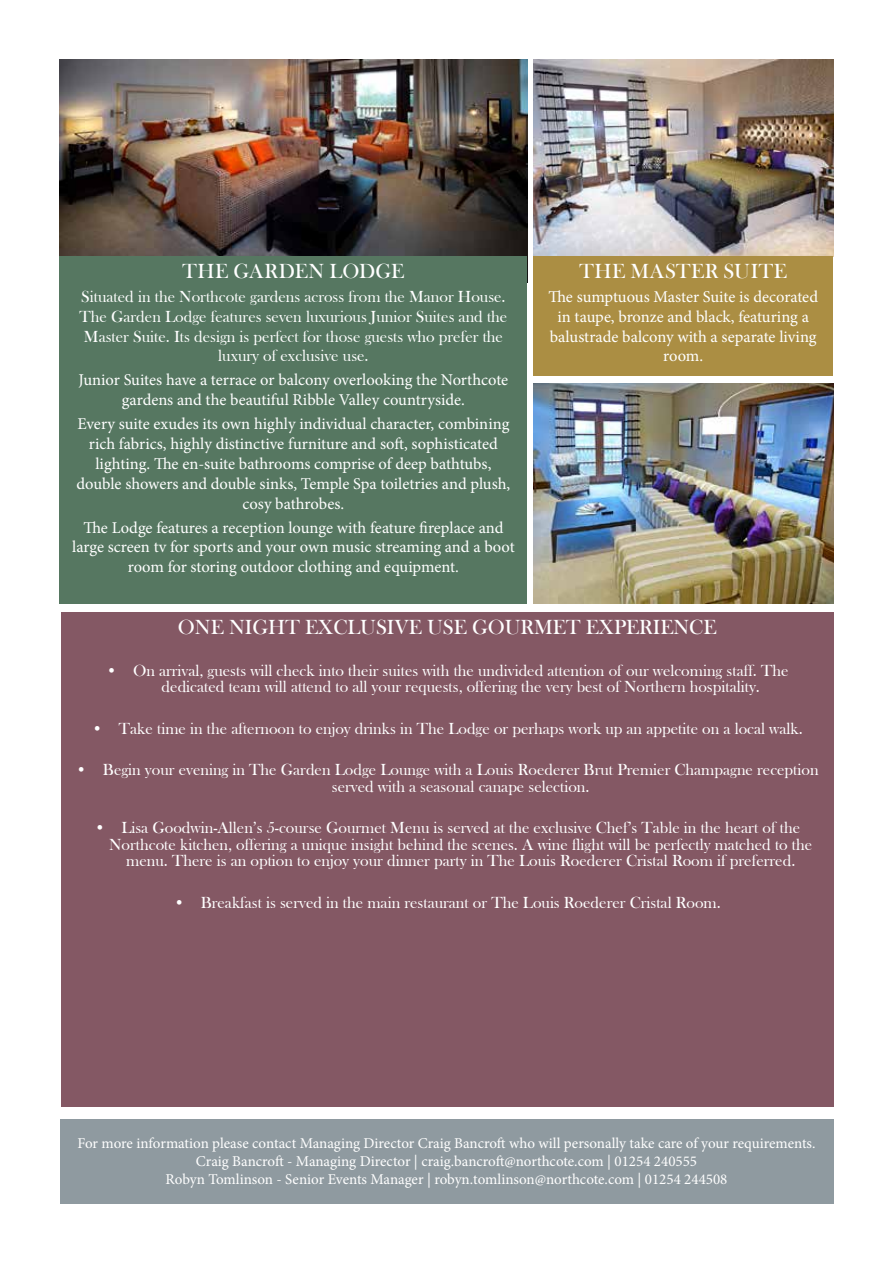
<style>
.page{position:relative;width:893px;height:1263px;background:#fff}
.page>*{position:absolute;margin:0;border:0;box-sizing:border-box;transform-origin:0 0}
.t1{font:21px "Bask Old Face";color:#fff}
.t2{font:21px "Bask Old Face";letter-spacing:.025em;color:#fff}
.t3{font:16.5px/19.8px "Bask Old Face";color:#fff}
.t4{font:16.5px/19.8px "Minion Pro";color:#fff;text-align:center}
.t5{font:15px/18px "Minion Pro";color:#fff;text-align:center}
</style>
<div class="page">
<img style="left:60px;top:60px;width:467px;height:196px">
<div style="left:61px;top:612px;width:772px;height:495px;background:#845864"></div>
<div style="left:60px;top:256px;width:467px;height:348px;background:#567761"></div>
<img style="left:534px;top:60px;width:299px;height:196px">
<div style="left:60px;top:1119px;width:773px;height:84px;background:#8f9aa0"></div>
<div style="left:533px;top:256px;width:300px;height:119px;background:#ab8e43"></div>
<img style="left:534px;top:383px;width:299px;height:221px">
<p class="t1" style="left:183px;top:259px;width:223px">THE GARDEN LODGE</p>
<p class="t3" style="left:80px;top:287px;width:429px;text-align:center">Situated in the Northcote gardens across from the Manor House.<br>The Garden Lodge features seven luxurious Junior Suites and the Master Suite. Its design is perfect for those guests who prefer the luxury of exclusive use.</p>
<p class="t4" style="left:79px;top:370px;width:431px">Junior Suites have a terrace or balcony overlooking the Northcote gardens and the beautiful Ribble Valley countryside.</p>
<p class="t4" style="left:77px;top:414px;width:435px">Every suite exudes its own highly individual character, combining rich fabrics, highly distinctive furniture and soft, sophisticated lighting. The en-suite bathrooms comprise of deep bathtubs, double showers and double sinks, Temple Spa toiletries and plush, cosy bathrobes.</p>
<p class="t4" style="left:72px;top:517px;width:444px">The Lodge features a reception lounge with feature fireplace and large screen tv for sports and your own music streaming and a boot room for storing outdoor clothing and equipment.</p>
<p class="t2" style="left:580px;top:259px;width:209px">THE MASTER SUITE</p>
<p class="t4" style="left:548px;top:287px;width:271px">The sumptuous Master Suite is decorated in taupe, bronze and black, featuring a balustrade balcony with a separate living room.</p>
<p class="t1" style="left:178px;top:616px;width:540px">ONE NIGHT EXCLUSIVE USE GOURMET EXPERIENCE</p>
<p class="t3" style="left:162px;top:662px;width:628px;line-height:16.5px;text-indent:-56px">• On arrival, guests will check into their suites with the undivided attention of our welcoming staff. The dedicated team will attend to all your requests, offering the very best of Northern hospitality.</p>
<p class="t3" style="left:92px;top:719px;width:712px">• Take time in the afternoon to enjoy drinks in The Lodge or perhaps work up an appetite on a local walk.</p>
<p class="t3" style="left:332px;top:762px;width:488px;line-height:16.5px;text-indent:-256px">• Begin your evening in The Garden Lodge Lounge with a Louis Roederer Brut Premier Champagne reception served with a seasonal canape selection.</p>
<p class="t3" style="left:94px;top:818px;width:707px">• Lisa Goodwin-Allen’s 5-course Gourmet Menu is served at the exclusive Chef’s Table in the heart of the</p>
<p class="t3" style="left:109px;top:835px;width:705px">Northcote kitchen, offering a unique insight behind the scenes. A wine flight will be perfectly matched to the</p>
<p class="t3" style="left:126px;top:851px;width:671px">menu. There is an option to enjoy your dinner party in The Louis Roederer Cristal Room if preferred.</p>
<p class="t3" style="left:174px;top:893px;width:549px">• Breakfast is served in the main restaurant or The Louis Roederer Cristal Room.</p>
<p class="t5" style="left:77px;top:1135px;width:740px">For more information please contact Managing Director Craig Bancroft who will personally take care of your requirements.<br>Craig Bancroft - Managing Director | craig.bancroft@northcote.com | 01254 240555<br>Robyn Tomlinson - Senior Events Manager | robyn.tomlinson@northcote.com | 01254 244508</p>
</div>
